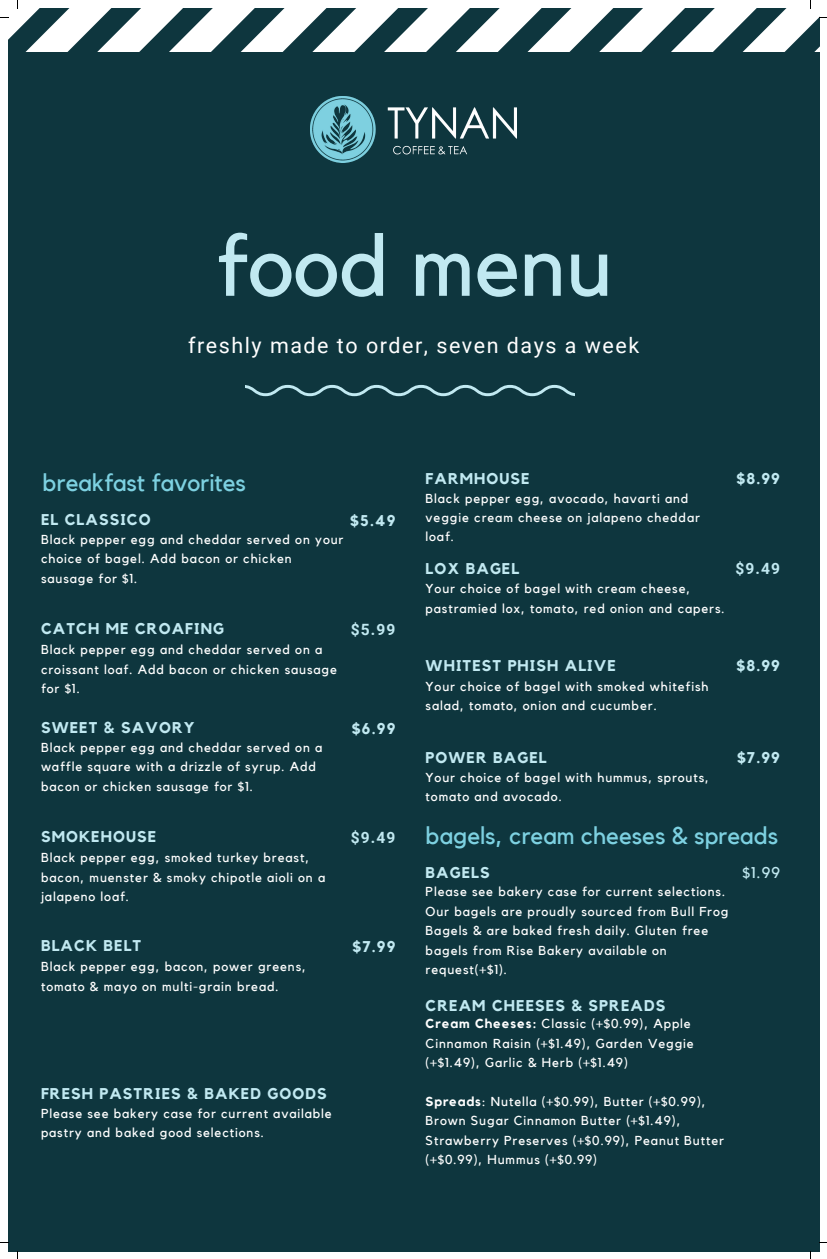
<style>
.page{position:relative;width:827px;height:1259px;background:#fff}
.page>*{position:absolute;margin:0;border:0;box-sizing:border-box;transform-origin:0 0}
.t1{font:85.9px "Kollektif";color:#c1e9f1}
.t2{font:24.2px "Kollektif";color:#7dd1e1}
.t3{font:21.5px "Roboto";letter-spacing:.07em;color:#fff}
.t4{font:700 15.5px "Kollektif";letter-spacing:.07em;color:#c1e9f1}
.t5{font:700 15.5px "Roboto";color:#c1e9f1}
.t6{font:15.5px "Kollektif";color:#c1e9f1}
.t7{font:12.9px/19.4px "Kollektif";letter-spacing:.07em;color:#fff}
.s1{font-weight:700}
</style>
<div class="page">
<div style="left:8px;top:8px;width:810px;height:1242px;background:#0e363e"></div>
<svg style="left:246px;top:385px;width:327px;height:11px"></svg>
<img style="left:311px;top:96px;width:205px;height:66px">
<svg style="left:0;top:0;width:826px;height:51px"></svg>
<h1 class="t1" style="left:215px;top:226px;width:398px">food menu</h1>
<h3 class="t3" style="left:188px;top:333px;width:452px">freshly made to order, seven days a week</h3>
<h2 class="t2" style="left:42px;top:471px;width:205px">breakfast favorites</h2>
<p class="t4" style="left:41px;top:512px;width:111px">EL CLASSICO</p>
<p class="t4" style="left:350px;top:513px;width:47px">$5.49</p>
<p class="t7" style="left:41px;top:530px;width:304px">Black pepper egg and cheddar served on your choice of bagel. Add bacon or chicken sausage for $1.</p>
<p class="t4" style="left:41px;top:621px;width:184px">CATCH ME CROAFING</p>
<p class="t7" style="left:41px;top:640px;width:297px">Black pepper egg and cheddar served on a croissant loaf. Add bacon or chicken sausage for $1.</p>
<p class="t5" style="left:351px;top:620px;width:46px">$5.99</p>
<p class="t4" style="left:41px;top:720px;width:155px">SWEET &amp; SAVORY</p>
<p class="t4" style="left:351px;top:721px;width:45px">$6.99</p>
<p class="t7" style="left:41px;top:738px;width:282px">Black pepper egg and cheddar served on a waffle square with a drizzle of syrup. Add bacon or chicken sausage for $1.</p>
<p class="t4" style="left:41px;top:829px;width:116px">SMOKEHOUSE</p>
<p class="t7" style="left:41px;top:848px;width:285px">Black pepper egg, smoked turkey breast, bacon, muenster &amp; smoky chipotle aioli on a jalapeno loaf.</p>
<p class="t4" style="left:41px;top:938px;width:102px">BLACK BELT</p>
<p class="t7" style="left:41px;top:957px;width:266px">Black pepper egg, bacon, power greens, tomato &amp; mayo on multi-grain bread.</p>
<p class="t5" style="left:351px;top:828px;width:46px">$9.49</p>
<p class="t4" style="left:352px;top:939px;width:44px">$7.99</p>
<p class="t4" style="left:41px;top:1086px;width:287px">FRESH PASTRIES &amp; BAKED GOODS</p>
<p class="t7" style="left:41px;top:1103px;width:292px">Please see bakery case for current available pastry and baked good selections.</p>
<p class="t4" style="left:425px;top:471px;width:105px">FARMHOUSE</p>
<p class="t4" style="left:736px;top:471px;width:45px">$8.99</p>
<p class="t7" style="left:425px;top:488px;width:276px">Black pepper egg, avocado, havarti and veggie cream cheese on jalapeno cheddar loaf.</p>
<p class="t4" style="left:425px;top:561px;width:95px">LOX BAGEL</p>
<p class="t7" style="left:425px;top:579px;width:300px">Your choice of bagel with cream cheese, pastramied lox, tomato, red onion and capers.</p>
<p class="t5" style="left:735px;top:559px;width:46px">$9.49</p>
<p class="t4" style="left:425px;top:658px;width:191px">WHITEST PHISH ALIVE</p>
<p class="t7" style="left:425px;top:677px;width:284px">Your choice of bagel with smoked whitefish salad, tomato, onion and cucumber.</p>
<p class="t4" style="left:736px;top:658px;width:45px">$8.99</p>
<p class="t4" style="left:425px;top:750px;width:122px">POWER BAGEL</p>
<p class="t4" style="left:736px;top:750px;width:44px">$7.99</p>
<p class="t7" style="left:425px;top:767px;width:285px">Your choice of bagel with hummus, sprouts, tomato and avocado.</p>
<h2 class="t2" style="left:425px;top:824px;width:354px">bagels, cream cheeses &amp; spreads</h2>
<p class="t7" style="left:425px;top:882px;width:304px">Please see bakery case for current selections.<br>Our bagels are proudly sourced from Bull Frog Bagels &amp; are baked fresh daily. Gluten free bagels from Rise Bakery available on request(+$1).</p>
<p class="t4" style="left:425px;top:864px;width:66px">BAGELS</p>
<p class="t6" style="left:742px;top:865px;width:39px">$1.99</p>
<p class="t4" style="left:425px;top:997px;width:241px">CREAM CHEESES &amp; SPREADS</p>
<p class="t7" style="left:425px;top:1014px;width:269px"><span class="s1">Cream Cheeses:</span> Classic (+$0.99), Apple<br>Cinnamon Raisin (+$1.49), Garden Veggie (+$1.49), Garlic &amp; Herb (+$1.49)</p>
<p class="t7" style="left:425px;top:1091px;width:300px"><span class="s1">Spreads</span>: Nutella (+$0.99), Butter (+$0.99), Brown Sugar Cinnamon Butter (+$1.49), Strawberry Preserves (+$0.99), Peanut Butter (+$0.99), Hummus (+$0.99)</p>
</div>
